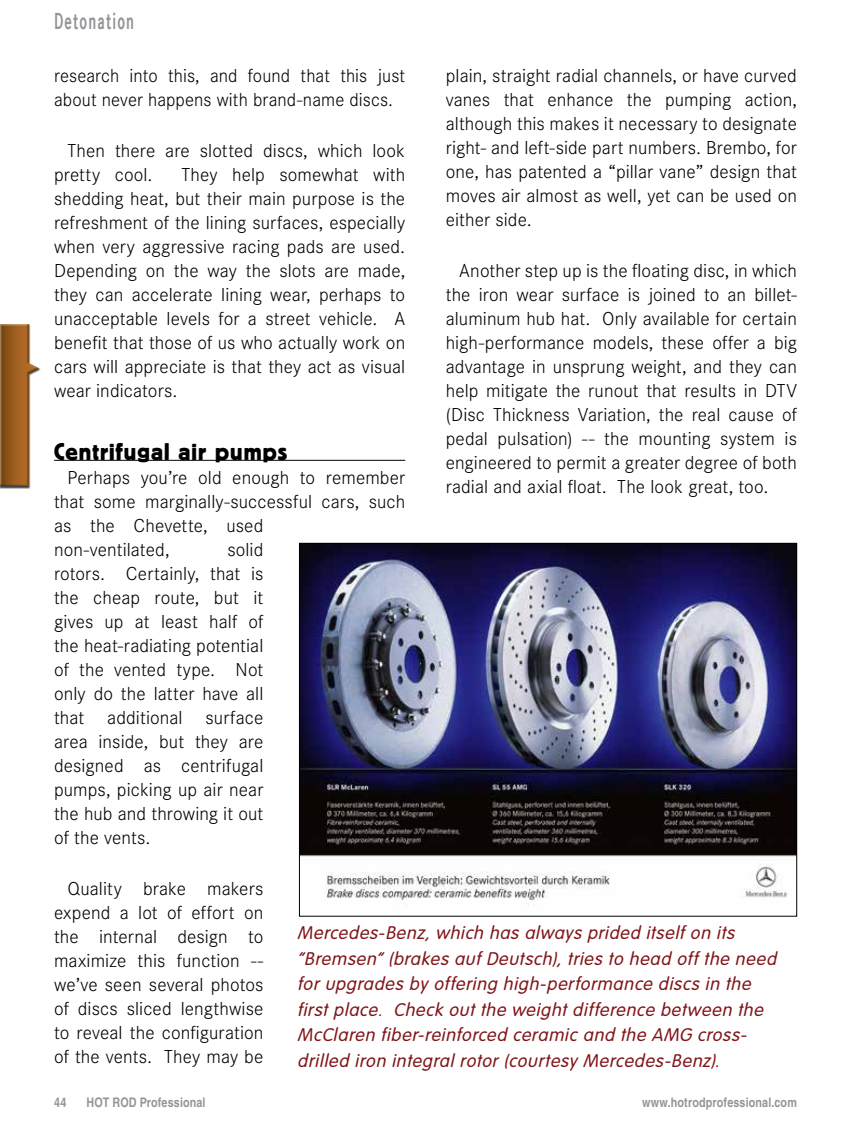
<style>
.page{position:relative;width:851px;height:1134px;background:#fff}
.page>*{position:absolute;margin:0;border:0;box-sizing:border-box;transform-origin:0 0}
.t1{font:24px "Block BE";letter-spacing:.045em;color:#000}
.t2{font:700 24px "Corporate S";letter-spacing:.085em;color:#939598;scale:.6 1}
.t3{font:300 19.5px/24px "Corporate S";letter-spacing:.005em;color:#000;text-align:justify}
.t4{font:italic 18px/25.5px "Corporate Rounded";letter-spacing:.045em;color:#801519}
.t5{font:700 13.2px "Helvetica";letter-spacing:.01em;color:#939598;scale:.82 1}
</style>
<div class="page">
<div style="left:0;top:324px;width:41px;height:164px;background:#000;opacity:.75"></div>
<svg style="left:0;top:324px;width:40px;height:163px"></svg>
<hr style="left:54px;top:460px;width:351px;height:1px;background:#000">
<img style="left:301px;top:545px;width:493px;height:361px">
<p class="t2" style="left:54px;top:8px;width:135px">Detonation</p>
<p class="t3" style="left:54px;top:64px;width:353px">research into this, and found that this just about never happens with brand-name discs.</p>
<p class="t3" style="left:54px;top:139px;width:353px;text-indent:13px">Then there are slotted discs, which look pretty cool.</p>
<p class="t3" style="left:446px;top:64px;width:353px">plain, straight radial channels, or have curved vanes that enhance the pumping action, although this makes it necessary to designate right- and left-side part numbers. Brembo, for one, has patented a “pillar vane” design that moves air almost as well, yet can be used on either side.</p>
<p class="t3" style="left:446px;top:259px;width:353px;text-indent:13px">Another step up is the floating disc, in which the iron wear surface is joined to an billet&shy;aluminum hub hat. Only available for certain high-performance models, these offer a big advantage in unsprung weight, and they can help mitigate the runout that results in DTV (Disc Thickness Variation, the real cause of pedal pulsation) -- the mounting system is engineered to permit a greater degree of both radial and axial float. The look great, too.</p>
<p class="t3" style="left:54px;top:163px;width:353px;text-indent:127px">They help somewhat with shedding heat, but their main purpose is the refreshment of the lining surfaces, especially when very aggressive racing pads are used.<br>Depending on the way the slots are made, they can accelerate lining wear, perhaps to unacceptable levels for a street vehicle. A benefit that those of us who actually work on cars will appreciate is that they act as visual wear indicators.</p>
<p class="t1" style="left:54px;top:438px;width:235px">Centrifugal air pumps</p>
<p class="t3" style="left:54px;top:466px;width:353px;text-align:left;text-indent:13px">Perhaps you’re old enough to remember that some marginally-successful cars, such as the Chevette, used<br>non-ventilated,</p>
<p class="t3" style="left:54px;top:538px;width:211px;text-indent:173px">solid rotors. Certainly, that is the cheap route, but it gives up at least half of the heat-radiating potential of the vented type. Not only do the latter have all that additional surface area inside, but they are designed as centrifugal pumps, picking up air near the hub and throwing it out of the vents.</p>
<p class="t3" style="left:54px;top:877px;width:211px;text-indent:13px">Quality brake makers expend a lot of effort on the internal design to maximize this function -- we’ve seen several photos of discs sliced lengthwise to reveal the configuration of the vents. They may be</p>
<p class="t4" style="left:297px;top:920px;width:480px">Mercedes-Benz, which has always prided itself on its “Bremsen” (brakes auf Deutsch), tries to head off the need for upgrades by offering high-performance discs in the first place. Check out the weight difference between the McClaren fiber-reinforced ceramic and the AMG cross&shy;drilled iron integral rotor (courtesy Mercedes-Benz).</p>
<p class="t5" style="left:54px;top:1094px;width:17px">44</p>
<p class="t5" style="left:86px;top:1094px;width:147px">HOT ROD Professional</p>
<p class="t5" style="left:642px;top:1094px;width:190px">www.hotrodprofessional.com</p>
</div>
